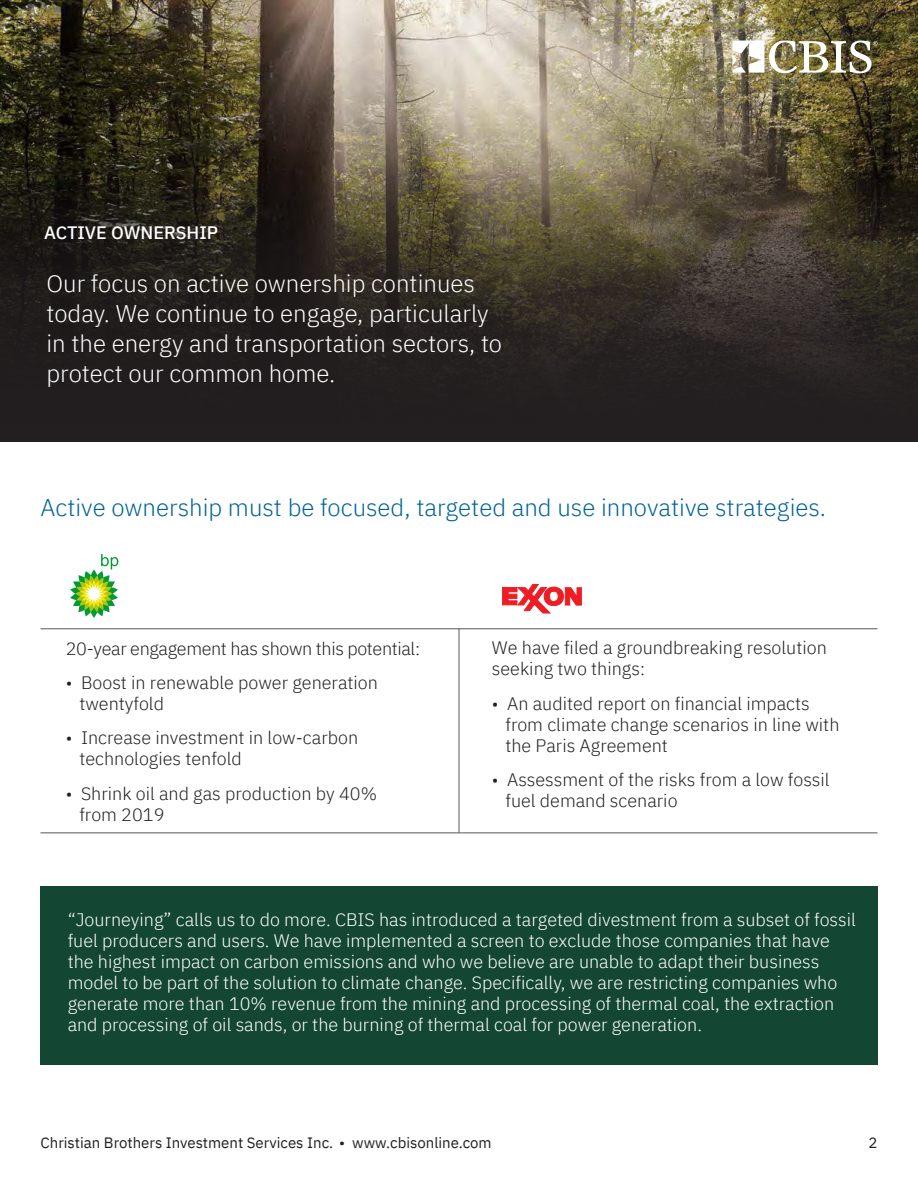
<style>
.page{position:relative;width:918px;height:1188px;background:#fff}
.page>*{position:absolute;margin:0;border:0;box-sizing:border-box;transform-origin:0 0}
.t1{font:300 24px/30px "IBM Plex Sans";color:#fff}
.t2{font:300 24px "IBM Plex Sans";color:#006298}
.t3{font:300 18px/21px "IBM Plex Sans";color:#fff}
.t4{font:300 18px/21px "IBM Plex Sans";color:#231f20}
.t5{font:300 18px "IBM Plex Sans";letter-spacing:-.02em;color:#231f20}
.t6{font:500 18px "IBM Plex Sans";color:#fff}
.t7{font:15px "IBM Plex Sans";color:#231f20}
</style>
<div class="page">
<div style="left:41px;top:887px;width:837px;height:178px;background:#144733"></div>
<img style="left:0;top:0;width:918px;height:442px">
<img style="left:732px;top:40px;width:146px;height:33px">
<svg style="left:70px;top:554px;width:48px;height:64px"></svg>
<svg style="left:502px;top:584px;width:80px;height:29px"></svg>
<hr style="left:41px;top:629px;width:837px;height:1px;background:#55565a">
<hr style="left:41px;top:833px;width:837px;height:1px;background:#55565a">
<hr style="left:459px;top:629px;width:1px;height:204px;background:#55565a">
<p class="t6" style="left:44px;top:225px;width:175px">ACTIVE OWNERSHIP</p>
<h1 class="t1" style="left:46px;top:270px;width:457px">Our focus on active ownership continues today. We continue to engage, particularly in the energy and transportation sectors, to protect our common home.</h1>
<h1 class="t2" style="left:40px;top:497px;width:787px">Active ownership must be focused, targeted and use innovative strategies.</h1>
<p class="t5" style="left:66px;top:641px;width:356px">20-year engagement has shown this potential:</p>
<p class="t4" style="left:79px;top:673px;width:300px;text-indent:-14px">• Boost in renewable power generation twentyfold</p>
<p class="t4" style="left:79px;top:729px;width:280px;text-indent:-14px">• Increase investment in low-carbon technologies tenfold</p>
<p class="t4" style="left:79px;top:784px;width:299px;text-indent:-14px">• Shrink oil and gas production by 40% from 2019</p>
<p class="t4" style="left:492px;top:636px;width:336px">We have filed a groundbreaking resolution seeking two things:</p>
<p class="t4" style="left:505px;top:692px;width:336px;text-indent:-14px">• An audited report on financial impacts from climate change scenarios in line with the Paris Agreement</p>
<p class="t4" style="left:505px;top:768px;width:326px;text-indent:-14px">• Assessment of the risks from a low fossil fuel demand scenario</p>
<p class="t3" style="left:68px;top:910px;width:790px">“Journeying” calls us to do more. CBIS has introduced a targeted divestment from a subset of fossil fuel producers and users. We have implemented a screen to exclude those companies that have the highest impact on carbon emissions and who we believe are unable to adapt their business model to be part of the solution to climate change. Specifically, we are restricting companies who generate more than 10% revenue from the mining and processing of thermal coal, the extraction and processing of oil sands, or the burning of thermal coal for power generation.</p>
<p class="t7" style="left:40px;top:1136px;width:453px">Christian Brothers Investment Services Inc. • www.cbisonline.com</p>
<p class="t7" style="left:868px;top:1136px;width:10px">2</p>
</div>
